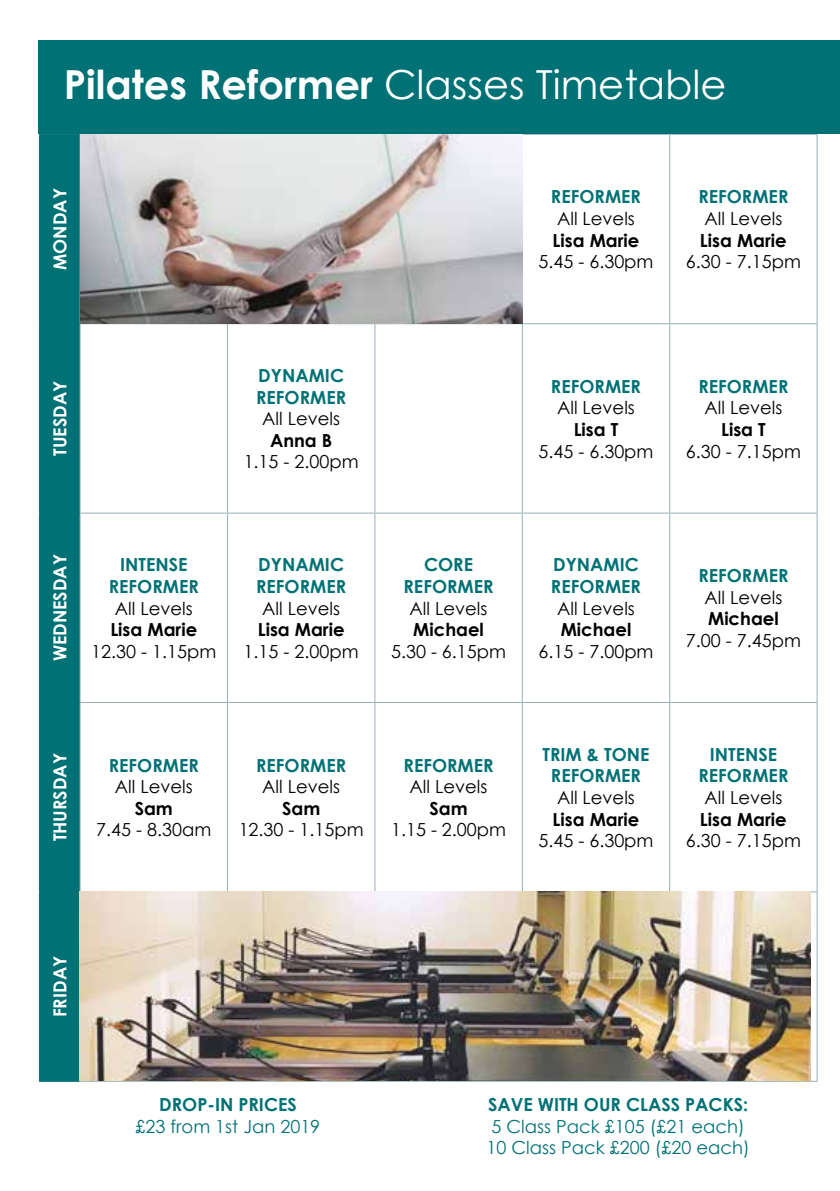
<style>
.page{position:relative;width:840px;height:1191px;background:#fff}
.page>*{position:absolute;margin:0;border:0;box-sizing:border-box;transform-origin:0 0}
.t1{font:40px "Century Gothic";color:#fff}
.t2{font:18px "Century Gothic";color:#000}
.t3{font:700 18px/21.6px "Century Gothic";color:#007175;text-align:center}
.t4{font:700 18px "Century Gothic";color:#000}
.t5{font:18px/21.6px "Century Gothic";color:#007175}
.t6{font:700 18px "Century Gothic";color:#fff}
.s1{font-weight:700}
</style>
<div class="page">
<div style="left:40px;top:135px;width:39px;height:945px;background:#007175"></div>
<hr style="left:79px;top:134px;width:148px;height:1px;background:#96b0b4">
<hr style="left:79px;top:135px;width:1px;height:188px;background:#96b0b4">
<hr style="left:227px;top:134px;width:147px;height:1px;background:#96b0b4">
<hr style="left:374px;top:134px;width:148px;height:1px;background:#96b0b4">
<hr style="left:522px;top:134px;width:147px;height:1px;background:#96b0b4">
<hr style="left:669px;top:134px;width:148px;height:1px;background:#96b0b4">
<hr style="left:668px;top:135px;width:1px;height:188px;background:#96b0b4">
<hr style="left:816px;top:135px;width:1px;height:188px;background:#96b0b4">
<hr style="left:79px;top:323px;width:148px;height:1px;background:#96b0b4">
<hr style="left:79px;top:324px;width:1px;height:188px;background:#96b0b4">
<hr style="left:227px;top:323px;width:147px;height:1px;background:#96b0b4">
<hr style="left:227px;top:324px;width:1px;height:188px;background:#96b0b4">
<hr style="left:374px;top:323px;width:148px;height:1px;background:#96b0b4">
<hr style="left:374px;top:324px;width:1px;height:188px;background:#96b0b4">
<hr style="left:522px;top:323px;width:147px;height:1px;background:#96b0b4">
<hr style="left:521px;top:324px;width:1px;height:188px;background:#96b0b4">
<hr style="left:669px;top:323px;width:148px;height:1px;background:#96b0b4">
<hr style="left:668px;top:324px;width:1px;height:188px;background:#96b0b4">
<hr style="left:816px;top:324px;width:1px;height:188px;background:#96b0b4">
<hr style="left:79px;top:512px;width:148px;height:1px;background:#96b0b4">
<hr style="left:79px;top:513px;width:1px;height:189px;background:#96b0b4">
<hr style="left:227px;top:512px;width:147px;height:1px;background:#96b0b4">
<hr style="left:227px;top:513px;width:1px;height:189px;background:#96b0b4">
<hr style="left:374px;top:512px;width:148px;height:1px;background:#96b0b4">
<hr style="left:374px;top:513px;width:1px;height:189px;background:#96b0b4">
<hr style="left:522px;top:512px;width:147px;height:1px;background:#96b0b4">
<hr style="left:521px;top:513px;width:1px;height:189px;background:#96b0b4">
<hr style="left:669px;top:512px;width:148px;height:1px;background:#96b0b4">
<hr style="left:668px;top:513px;width:1px;height:189px;background:#96b0b4">
<hr style="left:816px;top:513px;width:1px;height:189px;background:#96b0b4">
<hr style="left:79px;top:702px;width:148px;height:1px;background:#96b0b4">
<hr style="left:79px;top:703px;width:1px;height:188px;background:#96b0b4">
<hr style="left:227px;top:702px;width:147px;height:1px;background:#96b0b4">
<hr style="left:227px;top:703px;width:1px;height:188px;background:#96b0b4">
<hr style="left:374px;top:702px;width:148px;height:1px;background:#96b0b4">
<hr style="left:374px;top:703px;width:1px;height:188px;background:#96b0b4">
<hr style="left:522px;top:702px;width:147px;height:1px;background:#96b0b4">
<hr style="left:521px;top:703px;width:1px;height:188px;background:#96b0b4">
<hr style="left:669px;top:702px;width:148px;height:1px;background:#96b0b4">
<hr style="left:668px;top:703px;width:1px;height:188px;background:#96b0b4">
<hr style="left:816px;top:703px;width:1px;height:188px;background:#96b0b4">
<hr style="left:669px;top:891px;width:148px;height:1px;background:#96b0b4">
<hr style="left:816px;top:892px;width:1px;height:188px;background:#96b0b4">
<hr style="left:79px;top:1080px;width:148px;height:1px;background:#96b0b4">
<hr style="left:227px;top:1080px;width:147px;height:1px;background:#96b0b4">
<hr style="left:374px;top:1080px;width:148px;height:1px;background:#96b0b4">
<hr style="left:522px;top:1080px;width:147px;height:1px;background:#96b0b4">
<hr style="left:669px;top:1080px;width:148px;height:1px;background:#96b0b4">
<hr style="left:39px;top:134px;width:40px;height:1px;background:#007175">
<hr style="left:39px;top:135px;width:1px;height:188px;background:#007175">
<hr style="left:39px;top:323px;width:40px;height:1px;background:#007175">
<hr style="left:39px;top:324px;width:1px;height:188px;background:#007175">
<hr style="left:39px;top:512px;width:40px;height:1px;background:#007175">
<hr style="left:39px;top:513px;width:1px;height:189px;background:#007175">
<hr style="left:39px;top:702px;width:40px;height:1px;background:#007175">
<hr style="left:39px;top:703px;width:1px;height:188px;background:#007175">
<hr style="left:39px;top:891px;width:40px;height:1px;background:#007175">
<hr style="left:39px;top:892px;width:1px;height:188px;background:#007175">
<hr style="left:39px;top:1080px;width:40px;height:1px;background:#007175">
<img style="left:81px;top:135px;width:441px;height:188px">
<div style="left:39px;top:40px;width:800px;height:94px;background:#007175"></div>
<img style="left:79px;top:891px;width:731px;height:189px">
<h1 class="t1" style="left:64px;top:57px;width:664px"><span class="s1">Pilates Reformer</span> Classes Timetable</h1>
<p class="t6" style="left:46px;top:270px;width:83px;rotate:-90deg">MONDAY</p>
<p class="t3" style="left:550px;top:185px;width:91px">REFORMER</p>
<p class="t2" style="left:556px;top:206px;width:79px">All Levels</p>
<p class="t4" style="left:552px;top:226px;width:88px">Lisa Marie</p>
<p class="t2" style="left:538px;top:249px;width:116px">5.45 - 6.30pm</p>
<p class="t3" style="left:698px;top:185px;width:91px">REFORMER</p>
<p class="t2" style="left:704px;top:206px;width:79px">All Levels</p>
<p class="t4" style="left:699px;top:226px;width:88px">Lisa Marie</p>
<p class="t2" style="left:685px;top:249px;width:116px">6.30 - 7.15pm</p>
<p class="t6" style="left:46px;top:456px;width:76px;rotate:-90deg">TUESDAY</p>
<p class="t3" style="left:256px;top:364px;width:91px;text-align:left">DYNAMIC<br>REFORMER</p>
<p class="t2" style="left:262px;top:406px;width:79px">All Levels</p>
<p class="t4" style="left:270px;top:426px;width:64px">Anna B</p>
<p class="t2" style="left:243px;top:449px;width:116px">1.15 - 2.00pm</p>
<p class="t6" style="left:46px;top:661px;width:109px;rotate:-90deg">WEDNESDAY</p>
<p class="t3" style="left:109px;top:553px;width:91px">INTENSE<br>REFORMER</p>
<p class="t2" style="left:115px;top:595px;width:79px">All Levels</p>
<p class="t4" style="left:110px;top:616px;width:88px">Lisa Marie</p>
<p class="t2" style="left:91px;top:638px;width:126px">12.30 - 1.15pm</p>
<p class="t3" style="left:256px;top:553px;width:91px;text-align:left">DYNAMIC<br>REFORMER</p>
<p class="t2" style="left:262px;top:595px;width:79px">All Levels</p>
<p class="t4" style="left:257px;top:616px;width:88px">Lisa Marie</p>
<p class="t2" style="left:243px;top:638px;width:116px">1.15 - 2.00pm</p>
<p class="t3" style="left:403px;top:553px;width:91px">CORE<br>REFORMER</p>
<p class="t2" style="left:409px;top:595px;width:79px">All Levels</p>
<p class="t4" style="left:413px;top:616px;width:72px">Michael</p>
<p class="t2" style="left:391px;top:638px;width:116px">5.30 - 6.15pm</p>
<p class="t3" style="left:550px;top:374px;width:91px">REFORMER</p>
<p class="t2" style="left:556px;top:395px;width:79px">All Levels</p>
<p class="t4" style="left:573px;top:416px;width:46px">Lisa T</p>
<p class="t2" style="left:538px;top:438px;width:116px">5.45 - 6.30pm</p>
<p class="t3" style="left:550px;top:553px;width:91px;text-align:left">DYNAMIC<br>REFORMER</p>
<p class="t2" style="left:556px;top:595px;width:79px">All Levels</p>
<p class="t4" style="left:560px;top:616px;width:72px">Michael</p>
<p class="t2" style="left:538px;top:638px;width:116px">6.15 - 7.00pm</p>
<p class="t6" style="left:46px;top:841px;width:90px;rotate:-90deg">THURSDAY</p>
<p class="t3" style="left:109px;top:753px;width:91px">REFORMER</p>
<p class="t2" style="left:115px;top:774px;width:79px">All Levels</p>
<p class="t4" style="left:135px;top:794px;width:40px">Sam</p>
<p class="t2" style="left:96px;top:817px;width:116px">7.45 - 8.30am</p>
<p class="t3" style="left:256px;top:753px;width:91px">REFORMER</p>
<p class="t2" style="left:262px;top:774px;width:79px">All Levels</p>
<p class="t4" style="left:282px;top:794px;width:40px">Sam</p>
<p class="t2" style="left:238px;top:817px;width:126px">12.30 - 1.15pm</p>
<p class="t3" style="left:403px;top:753px;width:91px">REFORMER</p>
<p class="t2" style="left:409px;top:774px;width:79px">All Levels</p>
<p class="t4" style="left:429px;top:794px;width:40px">Sam</p>
<p class="t2" style="left:391px;top:817px;width:116px">1.15 - 2.00pm</p>
<p class="t3" style="left:542px;top:742px;width:108px">TRIM &amp; TONE<br>REFORMER</p>
<p class="t2" style="left:556px;top:785px;width:79px">All Levels</p>
<p class="t4" style="left:552px;top:805px;width:88px">Lisa Marie</p>
<p class="t2" style="left:538px;top:828px;width:116px">5.45 - 6.30pm</p>
<p class="t3" style="left:698px;top:374px;width:91px">REFORMER</p>
<p class="t2" style="left:704px;top:395px;width:79px">All Levels</p>
<p class="t4" style="left:720px;top:416px;width:46px">Lisa T</p>
<p class="t2" style="left:685px;top:438px;width:116px">6.30 - 7.15pm</p>
<p class="t3" style="left:698px;top:564px;width:92px">REFORMER</p>
<p class="t2" style="left:704px;top:584px;width:79px">All Levels</p>
<p class="t4" style="left:707px;top:605px;width:72px">Michael</p>
<p class="t2" style="left:685px;top:628px;width:116px">7.00 - 7.45pm</p>
<p class="t3" style="left:698px;top:742px;width:91px">INTENSE<br>REFORMER</p>
<p class="t2" style="left:704px;top:785px;width:79px">All Levels</p>
<p class="t4" style="left:699px;top:805px;width:88px">Lisa Marie</p>
<p class="t2" style="left:685px;top:828px;width:116px">6.30 - 7.15pm</p>
<p class="t6" style="left:46px;top:1017px;width:63px;rotate:-90deg">FRIDAY</p>
<p class="t3" style="left:159px;top:1092px;width:139px">DROP-IN PRICES</p>
<p class="t5" style="left:135px;top:1115px;width:186px">£23 from 1st Jan 2019</p>
<p class="t3" style="left:488px;top:1092px;width:261px">SAVE WITH OUR CLASS PACKS:</p>
<p class="t5" style="left:486px;top:1115px;width:264px">5 Class Pack £105 (£21 each)<br>10 Class Pack £200 (£20 each)</p>
</div>
